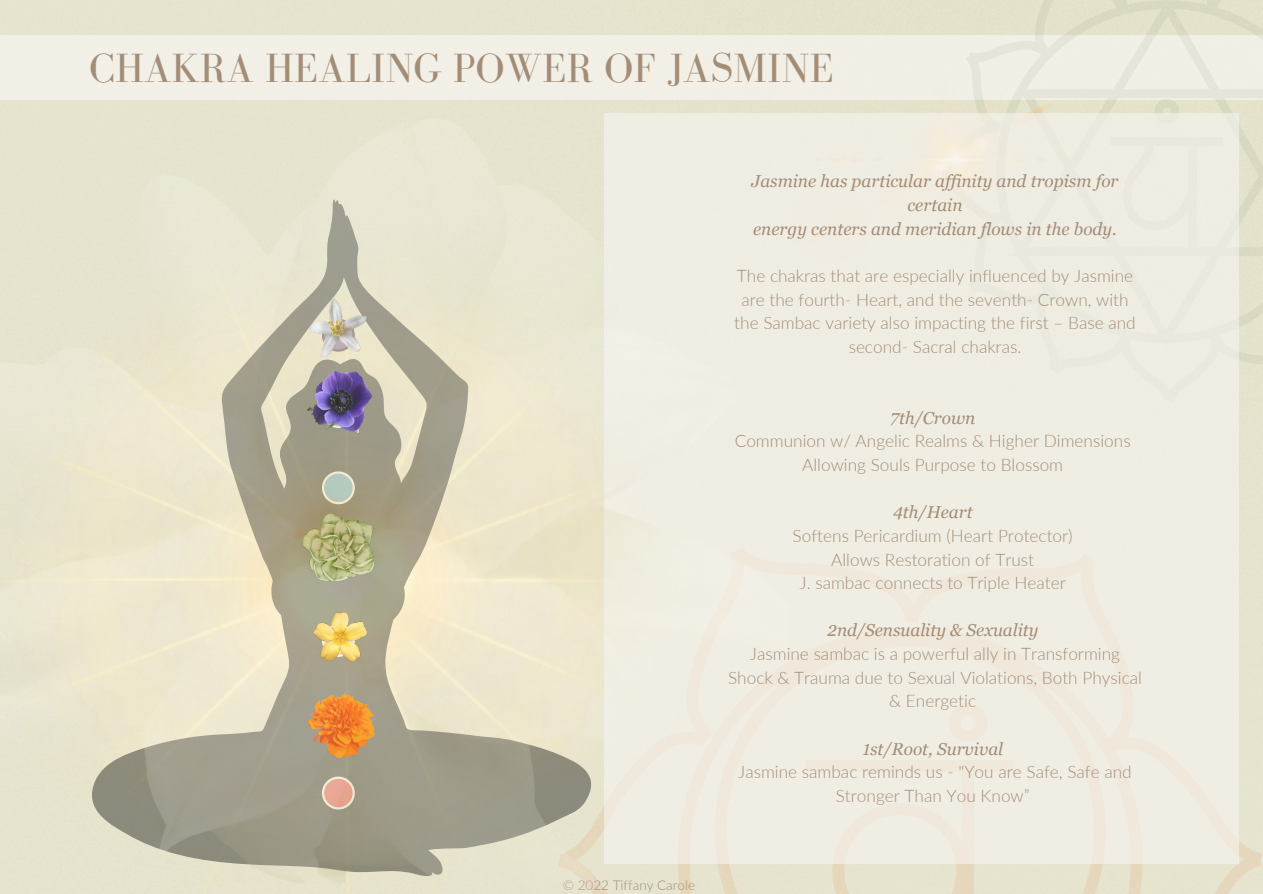
<style>
.page{position:relative;width:1263px;height:894px;background:#fff}
.page>*{position:absolute;margin:0;border:0;box-sizing:border-box;transform-origin:0 0}
.t1{font:42px "Bodoni FLF";color:#a38d77}
.t2{font:300 17.25px/23.5px "Lato";color:#a38d77;text-align:center}
.t3{font:italic 17.25px/23.5px "Georgia";color:#a38d77;text-align:center}
.t4{font:300 13.5px "Lato";color:#a38d77}
</style>
<div class="page">
<div style="left:0;top:35px;width:1263px;height:64px;background:#f1efe6"></div>
<svg style="left:937px;top:0;width:326px;height:401px"></svg>
<svg style="left:788px;top:547px;width:474px;height:346px;background:#e6e2cc"></svg>
<img style="left:788px;top:67px;width:295px;height:46px">
<div style="left:604px;top:113px;width:635px;height:750px;background:#f0ede3"></div>
<img style="left:0;top:99px;width:788px;height:794px">
<h1 class="t1" style="left:89px;top:45px;width:746px">CHAKRA HEALING POWER OF JASMINE</h1>
<p class="t3" style="left:751px;top:169px;width:369px">Jasmine has particular af inity and tropism for certain<br>energy centers and meridian flows in the body.</p>
<p class="t2" style="left:734px;top:263px;width:403px">The chakras that are especially influenced by Jasmine are the fourth- Heart, and the seventh- Crown, with the Sambac variety also impacting the first – Base and second- Sacral chakras.</p>
<p class="t4" style="left:563px;top:876px;width:134px">© 2022 Tiffany Carole</p>
<p class="t3" style="left:890px;top:406px;width:86px">7th/Crown</p>
<p class="t2" style="left:735px;top:429px;width:397px">Communion w/ Angelic Realms &amp; Higher Dimensions<br>Allowing Souls Purpose to Blossom</p>
<p class="t3" style="left:893px;top:500px;width:81px">4th/Heart</p>
<p class="t2" style="left:793px;top:523px;width:282px">Softens Pericardium (Heart Protector)<br>Allows Restoration of Trust<br>J. sambac connects to Triple Heater</p>
<p class="t3" style="left:827px;top:618px;width:213px">2nd/Sensuality &amp; Sexuality</p>
<p class="t2" style="left:728px;top:641px;width:415px">Jasmine sambac is a powerful ally in Transforming<br>Shock &amp; Trauma due to Sexual Violations, Both Physical &amp; Energetic</p>
<p class="t3" style="left:863px;top:736px;width:142px">1st/Root, Survival</p>
<p class="t2" style="left:738px;top:759px;width:395px">Jasmine sambac reminds us - "You are Safe, Safe and<br>Stronger Than You Know”</p>
</div>
